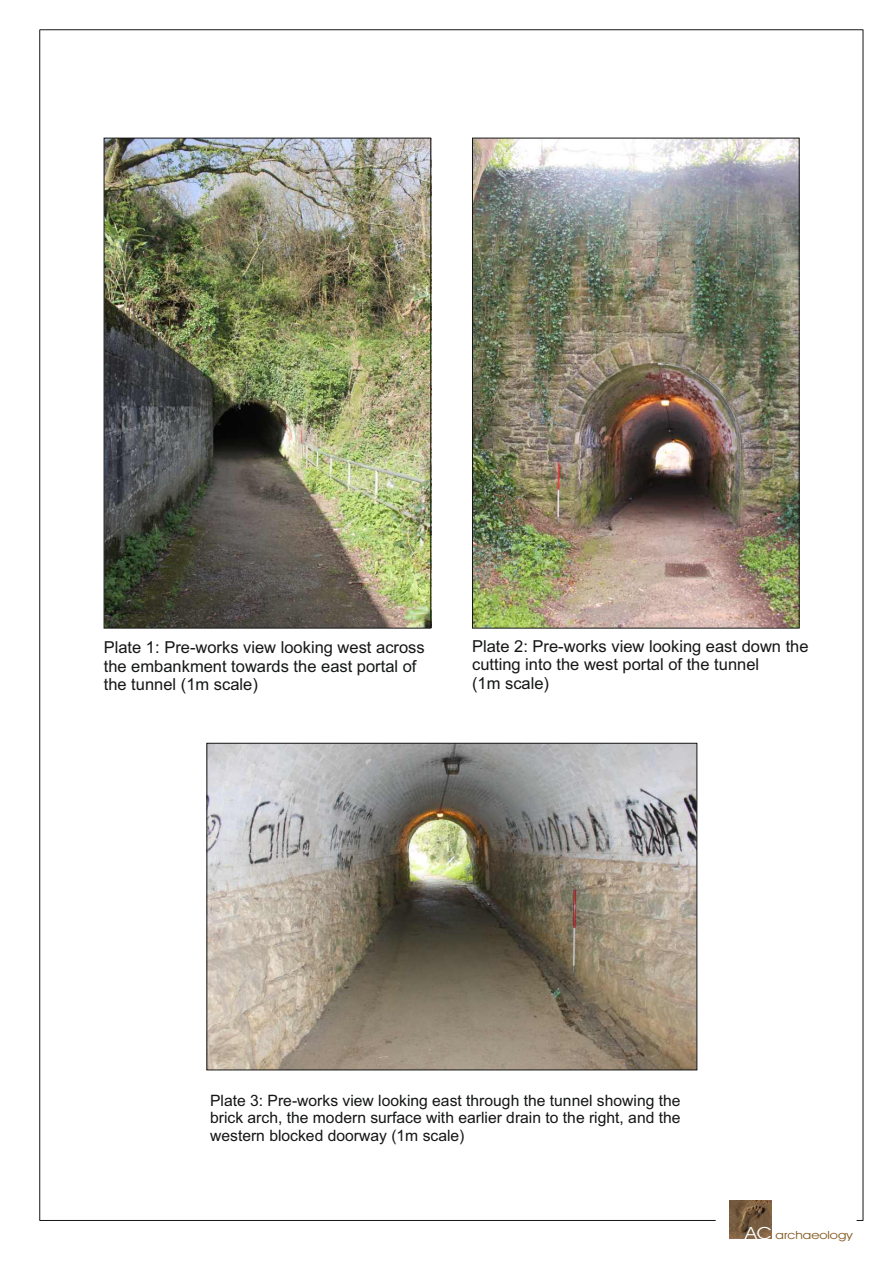
<style>
.page{position:relative;width:893px;height:1263px;background:#fff}
.page>*{position:absolute;margin:0;border:0;box-sizing:border-box;transform-origin:0 0}
.t1{font:16.5px/18.5px "Arial";color:#151616}
.t2{font:15.6px/17.5px "Arial";color:#151616;text-align:justify}
.t3{font:11.25px "Avant Garde IT Cby BT";color:#835820;scale:1.19 1}
.s1{font-size:16.8px;color:#fff}
</style>
<div class="page">
<img style="left:729px;top:1200px;width:42px;height:38px">
<img style="left:106px;top:140px;width:323px;height:486px">
<img style="left:474px;top:140px;width:323px;height:486px">
<div style="left:472px;top:138px;width:327px;height:490px;border:1px solid #151616"></div>
<img style="left:208px;top:745px;width:487px;height:323px">
<div style="left:206px;top:743px;width:491px;height:327px;border:1px solid #151616"></div>
<div style="left:104px;top:138px;width:327px;height:490px;border:1px solid #151616"></div>
<p class="t1" style="left:104px;top:640px;width:322px">Plate 1: Pre-works view looking west across the embankment towards the east portal of the tunnel (1m scale)</p>
<p class="t1" style="left:472px;top:638px;width:338px">Plate 2: Pre-works view looking east down the cutting into the west portal of the tunnel<br>(1m scale)</p>
<p class="t2" style="left:210px;top:1093px;width:472px">Plate 3: Pre-works view looking east through the tunnel showing the brick arch, the modern surface with earlier drain to the right, and the western blocked doorway (1m scale)</p>
<p class="t3" style="left:745px;top:1230px;width:92px"><span class="s1">AC</span> archaeology</p>
</div>
